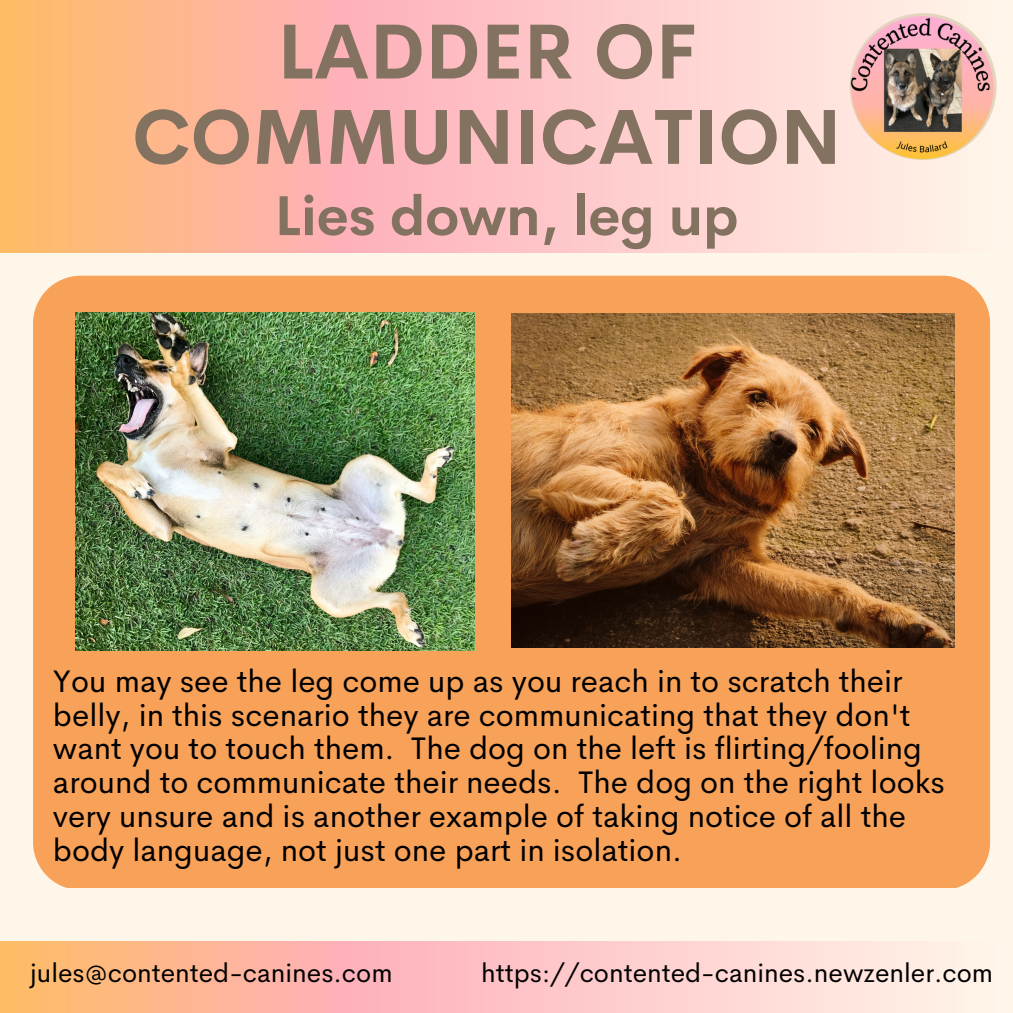
<style>
.page{position:relative;width:1013px;height:1013px;background:#fff}
.page>*{position:absolute;margin:0;border:0;box-sizing:border-box;transform-origin:0 0}
.t1{font:700 76.25px/85.2px "Cerebri Sans";color:#847261;text-align:center}
.t2{font:700 55px "Cerebri Sans";color:#847261}
.t3{font:31.25px/33.8px "Cerebri Sans";color:#000}
.t4{font:26.25px "Cerebri Sans";color:#000}
</style>
<div class="page">
<div style="left:0;top:0;width:1012px;height:1012px;background:#fff6ea"></div>
<svg style="left:0;top:0;width:997px;height:252px;background:#fec6b7"></svg>
<svg style="left:0;top:941px;width:909px;height:71px;background:#fec5b6"></svg>
<img style="left:849px;top:13px;width:147px;height:147px;border-radius:50%">
<div style="left:33px;top:276px;width:957px;height:612px;background:#f8a159"></div>
<img style="left:75px;top:313px;width:399px;height:337px">
<img style="left:511px;top:314px;width:443px;height:333px">
<h1 class="t1" style="left:132px;top:9px;width:711px">LADDER OF<br>COMMUNICATION</h1>
<h2 class="t2" style="left:274px;top:180px;width:465px">Lies down, leg up</h2>
<p class="t3" style="left:53px;top:664px;width:893px">You may see the leg come up as you reach in to scratch their belly, in this scenario they are communicating that they don't want you to touch them. The dog on the left is flirting/fooling around to communicate their needs. The dog on the right looks very unsure and is another example of taking notice of all the body language, not just one part in isolation.</p>
<p class="t4" style="left:30px;top:955px;width:364px">jules@contented-canines.com</p>
<p class="t4" style="left:481px;top:955px;width:513px">https://contented-canines.newzenler.com</p>
</div>
